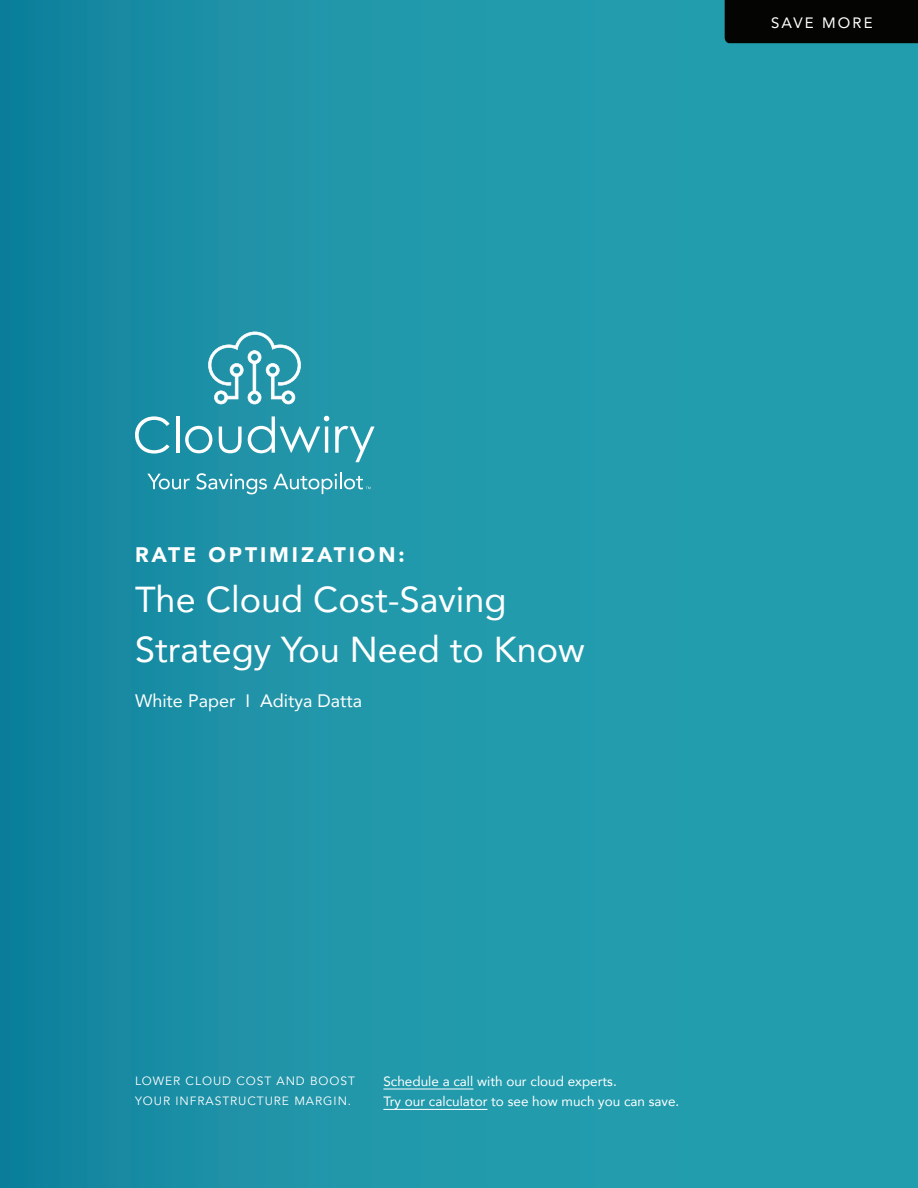
<style>
.page{position:relative;width:918px;height:1188px;background:#fff}
.page>*{position:absolute;margin:0;border:0;box-sizing:border-box;transform-origin:0 0}
.t1{font:36px/50.4px "Avenir";color:#fff}
.t2{font:900 21px "Avenir";letter-spacing:.14em;color:#fff}
.t3{font:18px "Avenir";color:#fff}
.t4{font:15px "Avenir";letter-spacing:.14em;color:#fff}
.t5{font:13.5px "Avenir";color:#fff}
.t6{font:12px/20.4px "Avenir";letter-spacing:.08em;color:#fff}
</style>
<div class="page">
<div style="left:0;top:0;width:918px;height:1188px;background:linear-gradient(to right,#1788a1,#27a4b2)"></div>
<svg style="left:135px;top:416px;width:35px;height:38px"></svg>
<hr style="left:176px;top:416px;width:3px;height:37px;background:#fff">
<svg style="left:185px;top:426px;width:27px;height:27px"></svg>
<svg style="left:219px;top:427px;width:23px;height:26px"></svg>
<svg style="left:248px;top:416px;width:81px;height:37px"></svg>
<svg style="left:335px;top:426px;width:40px;height:36px"></svg>
<svg style="left:147px;top:474px;width:43px;height:15px"></svg>
<svg style="left:196px;top:473px;width:71px;height:21px"></svg>
<svg style="left:208px;top:332px;width:93px;height:72px;background:#54abbb"></svg>
<svg style="left:273px;top:473px;width:98px;height:21px;background:#4daaba"></svg>
<div style="left:725px;top:0;width:193px;height:43px;background:#040503"></div>
<hr style="left:383px;top:1089px;width:90px;height:1px;background:#fff">
<hr style="left:383px;top:1109px;width:104px;height:1px;background:#fff">
<p class="t4" style="left:771px;top:11px;width:103px">SAVE MORE</p>
<p class="t2" style="left:135px;top:536px;width:271px">RATE OPTIMIZATION:</p>
<p class="t1" style="left:135px;top:573px;width:451px">The Cloud Cost-Saving<br>Strategy You Need to Know</p>
<p class="t3" style="left:135px;top:686px;width:229px">White Paper I Aditya Datta</p>
<p class="t6" style="left:135px;top:1070px;width:222px">LOWER CLOUD COST AND BOOST<br>YOUR INFRASTRUCTURE MARGIN.</p>
<p class="t5" style="left:383px;top:1070px;width:235px">Schedule a call with our cloud experts.</p>
<p class="t5" style="left:383px;top:1091px;width:298px">Try our calculator to see how much you can save.</p>
</div>
